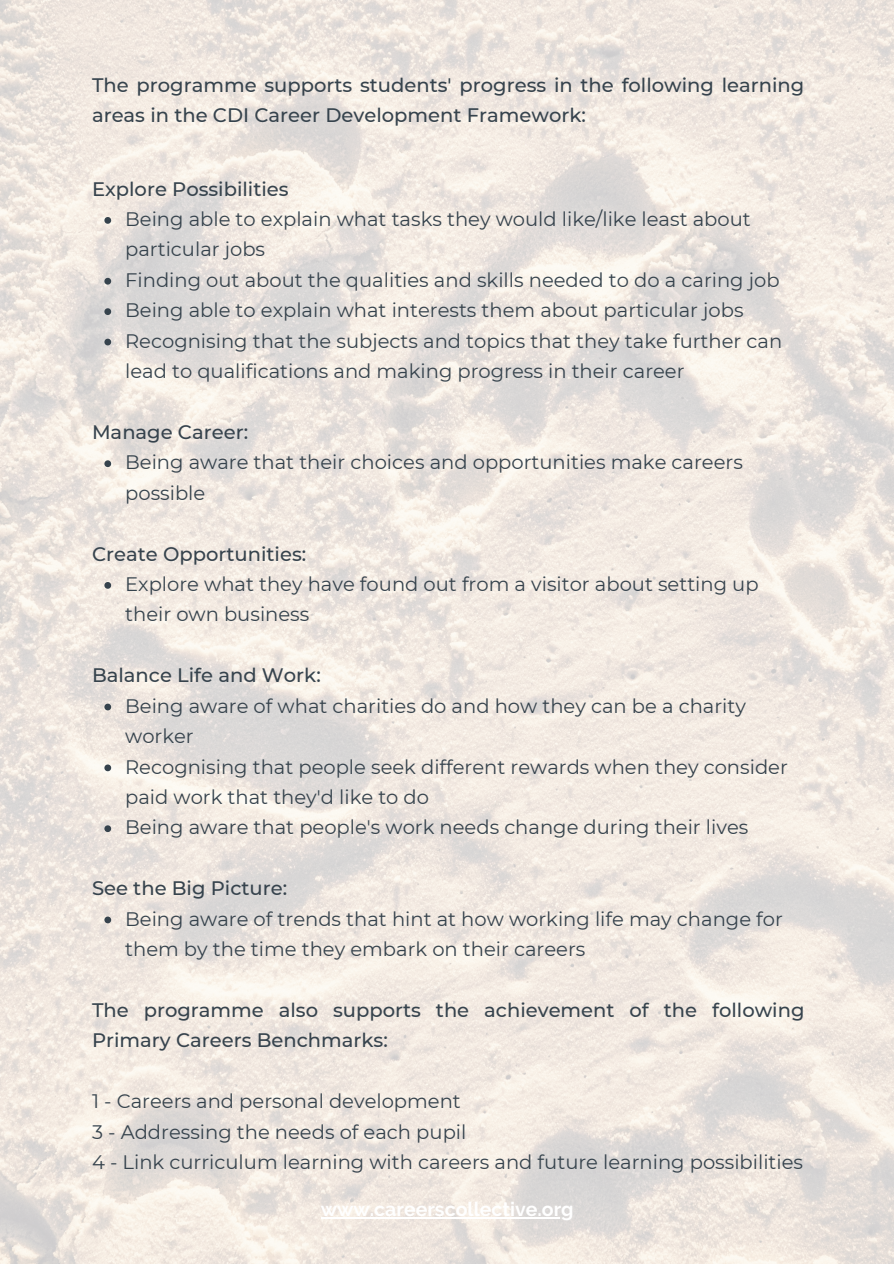
<style>
.page{position:relative;width:894px;height:1264px;background:#fff}
.page>*{position:absolute;margin:0;border:0;box-sizing:border-box;transform-origin:0 0}
.t1{font:19.5px/30.5px "Montserrat";color:#36434d}
.t2{font:500 19.5px/30.5px "Montserrat";color:#36434d}
.t3{font:700 19.5px "Raleway";color:#fff}
</style>
<div class="page">
<img style="left:0;top:0;width:893px;height:1263px">
<svg style="left:104px;top:217px;width:7px;height:7px"></svg>
<svg style="left:104px;top:278px;width:7px;height:6px"></svg>
<svg style="left:104px;top:308px;width:7px;height:7px"></svg>
<svg style="left:104px;top:339px;width:7px;height:6px"></svg>
<svg style="left:104px;top:460px;width:7px;height:7px"></svg>
<svg style="left:104px;top:582px;width:7px;height:6px"></svg>
<svg style="left:104px;top:703px;width:7px;height:7px"></svg>
<svg style="left:104px;top:764px;width:7px;height:7px"></svg>
<svg style="left:104px;top:825px;width:7px;height:7px"></svg>
<svg style="left:104px;top:916px;width:7px;height:7px"></svg>
<hr style="left:320px;top:1217px;width:253px;height:1px;background:#fff">
<p class="t2" style="left:92px;top:70px;width:713px">The programme supports students' progress in the following learning areas in the CDI Career Development Framework:</p>
<p class="t2" style="left:92px;top:173px;width:198px">Explore Possibilities</p>
<p class="t1" style="left:125px;top:204px;width:627px">Being able to explain what tasks they would like/like least about particular jobs</p>
<p class="t1" style="left:125px;top:265px;width:655px">Finding out about the qualities and skills needed to do a caring job</p>
<p class="t1" style="left:125px;top:295px;width:619px">Being able to explain what interests them about particular jobs</p>
<p class="t1" style="left:125px;top:325px;width:658px">Recognising that the subjects and topics that they take further can lead to qualifications and making progress in their career</p>
<p class="t2" style="left:92px;top:417px;width:157px">Manage Career:</p>
<p class="t1" style="left:125px;top:447px;width:619px">Being aware that their choices and opportunities make careers possible</p>
<p class="t2" style="left:92px;top:538px;width:216px">Create Opportunities:</p>
<p class="t1" style="left:125px;top:569px;width:634px">Explore what they have found out from a visitor about setting up their own business</p>
<p class="t2" style="left:92px;top:660px;width:230px">Balance Life and Work:</p>
<p class="t1" style="left:125px;top:690px;width:622px">Being aware of what charities do and how they can be a charity worker</p>
<p class="t1" style="left:125px;top:751px;width:664px">Recognising that people seek different rewards when they consider paid work that they'd like to do</p>
<p class="t1" style="left:125px;top:812px;width:624px">Being aware that people's work needs change during their lives</p>
<p class="t2" style="left:92px;top:873px;width:197px">See the Big Picture:</p>
<p class="t1" style="left:125px;top:903px;width:659px">Being aware of trends that hint at how working life may change for them by the time they embark on their careers</p>
<p class="t2" style="left:92px;top:994px;width:713px">The programme also supports the achievement of the following<br>Primary Careers Benchmarks:</p>
<p class="t1" style="left:92px;top:1085px;width:370px">1 - Careers and personal development</p>
<p class="t1" style="left:92px;top:1116px;width:376px">3 - Addressing the needs of each pupil</p>
<p class="t1" style="left:92px;top:1146px;width:712px">4 - Link curriculum learning with careers and future learning possibilities</p>
<p class="t3" style="left:320px;top:1197px;width:254px">www.careerscollective.org</p>
</div>
